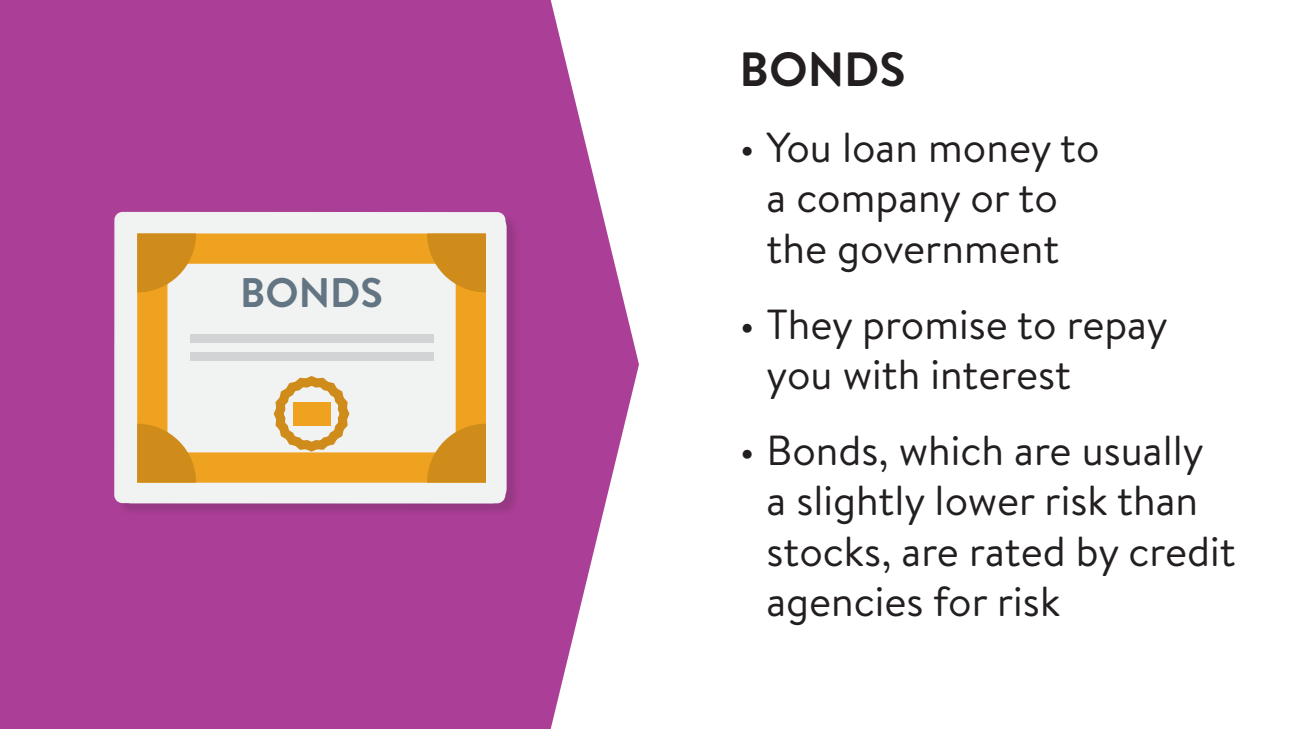
<style>
.page{position:relative;width:1296px;height:729px;background:#fff}
.page>*{position:absolute;margin:0;border:0;box-sizing:border-box;transform-origin:0 0}
.t1{font:700 48px "Brandon Text";color:#231f20}
.t2{font:42px/50.4px "Brandon Text";color:#231f20}
.t3{font:700 41.25px "Brandon Text";color:#637583}
.t4{font:900 32.1px "Brandon Text";color:#566673}
</style>
<div class="page">
<svg style="left:0;top:0;width:639px;height:729px;background:#b2509f"></svg>
<div style="left:116px;top:214px;width:404px;height:303px;background:#231f20;opacity:.15"></div>
<div style="left:117px;top:213px;width:390px;height:290px;background:#f1f2f2;border-radius:15px"></div>
<svg style="left:137px;top:233px;width:349px;height:250px"></svg>
<svg style="left:269px;top:369px;width:85px;height:88px"></svg>
<div style="left:190px;top:335px;width:244px;height:8px;background:#d1d3d4"></div>
<div style="left:190px;top:352px;width:244px;height:8px;background:#d1d3d4"></div>
<svg style="left:426px;top:424px;width:60px;height:59px"></svg>
<svg style="left:426px;top:233px;width:60px;height:59px"></svg>
<svg style="left:137px;top:233px;width:59px;height:59px"></svg>
<svg style="left:137px;top:344px;width:110px;height:139px"></svg>
<div style="left:293px;top:402px;width:37px;height:24px;background:#efa120"></div>
<p class="t4" style="left:202px;top:251px;width:213px">GUARANTEED</p>
<p class="t3" style="left:240px;top:264px;width:145px">BONDS</p>
<p class="t1" style="left:740px;top:36px;width:168px">BONDS</p>
<p class="t2" style="left:740px;top:121px;width:362px;text-align:center">• You loan money to a company or to the government</p>
<p class="t2" style="left:767px;top:298px;width:403px;text-indent:-27px">• They promise to repay you with interest</p>
<p class="t2" style="left:767px;top:424px;width:471px;text-indent:-27px">• Bonds, which are usually<br>a slightly lower risk than stocks, are rated by credit agencies for risk</p>
</div>
